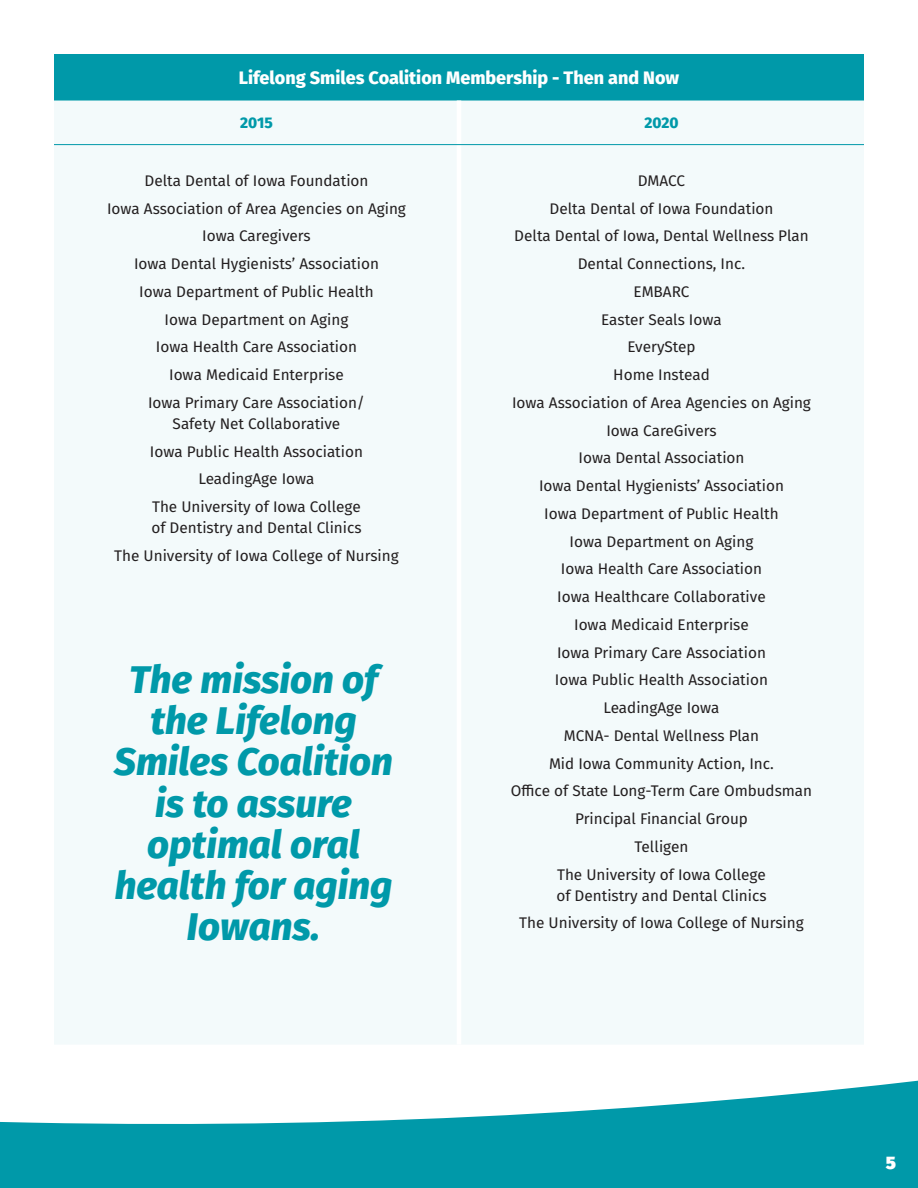
<style>
.page{position:relative;width:918px;height:1188px;background:#fff}
.page>*{position:absolute;margin:0;border:0;box-sizing:border-box;transform-origin:0 0}
.Callout{font:italic 800 38.4px/41.1px "Fira Sans";color:#0099a9;text-align:center}
.Subhead_1{font:800 18px "Fira Sans";color:#fff}
.t1{font:900 18px "Fira Sans";color:#fff}
.Body_copy{font:15.3px/21px "Fira Sans";color:#231f20}
.Body_copy-2{font:800 15.3px "Fira Sans";color:#0099a9}
</style>
<div class="page">
<svg style="left:0;top:1080px;width:918px;height:108px;fill:#0099a9"></svg>
<div style="left:54px;top:54px;width:810px;height:47px;background:#0099a9"></div>
<div style="left:54px;top:101px;width:810px;height:943px;background:#f3fafb"></div>
<hr style="left:457px;top:101px;width:4px;height:43px;background:#fff">
<hr style="left:457px;top:145px;width:4px;height:900px;background:#fff">
<hr style="left:54px;top:144px;width:405px;height:1px;background:#0099a9">
<hr style="left:459px;top:144px;width:405px;height:1px;background:#0099a9">
<p class="Subhead_1" style="left:239px;top:62px;width:442px">Lifelong Smiles Coalition Membership - Then and Now</p>
<p class="Body_copy-2" style="left:240px;top:110px;width:34px">2015</p>
<p class="Body_copy-2" style="left:644px;top:110px;width:36px">2020</p>
<p class="Body_copy" style="left:144px;top:170px;width:226px">Delta Dental of Iowa Foundation</p>
<p class="Body_copy" style="left:107px;top:197px;width:300px">Iowa Association of Area Agencies on Aging</p>
<p class="Body_copy" style="left:202px;top:225px;width:110px">Iowa Caregivers</p>
<p class="Body_copy" style="left:134px;top:253px;width:246px">Iowa Dental Hygienists’ Association</p>
<p class="Body_copy" style="left:139px;top:281px;width:236px">Iowa Department of Public Health</p>
<p class="Body_copy" style="left:165px;top:308px;width:185px">Iowa Department on Aging</p>
<p class="Body_copy" style="left:156px;top:336px;width:203px">Iowa Health Care Association</p>
<p class="Body_copy" style="left:169px;top:364px;width:176px">Iowa Medicaid Enterprise</p>
<p class="Body_copy" style="left:148px;top:392px;width:218px;text-align:center">Iowa Primary Care Association/<br>Safety Net Collaborative</p>
<p class="Body_copy" style="left:150px;top:440px;width:215px">Iowa Public Health Association</p>
<p class="Body_copy" style="left:198px;top:468px;width:118px">LeadingAge Iowa</p>
<p class="Body_copy" style="left:151px;top:496px;width:212px">The University of Iowa College of Dentistry and Dental Clinics</p>
<p class="Body_copy" style="left:114px;top:545px;width:286px">The University of Iowa College of Nursing</p>
<p class="Callout" style="left:114px;top:656px;width:280px">The mission of the Lifelong<br>Smiles Coalition is to assure optimal oral health for aging<br>Iowans.</p>
<p class="Body_copy" style="left:638px;top:170px;width:49px">DMACC</p>
<p class="Body_copy" style="left:549px;top:197px;width:226px">Delta Dental of Iowa Foundation</p>
<p class="Body_copy" style="left:514px;top:225px;width:296px">Delta Dental of Iowa, Dental Wellness Plan</p>
<p class="Body_copy" style="left:578px;top:253px;width:169px">Dental Connections, Inc.</p>
<p class="Body_copy" style="left:633px;top:281px;width:58px">EMBARC</p>
<p class="Body_copy" style="left:601px;top:308px;width:122px">Easter Seals Iowa</p>
<p class="Body_copy" style="left:627px;top:336px;width:70px">EveryStep</p>
<p class="Body_copy" style="left:613px;top:364px;width:98px">Home Instead</p>
<p class="Body_copy" style="left:512px;top:392px;width:300px">Iowa Association of Area Agencies on Aging</p>
<p class="Body_copy" style="left:606px;top:419px;width:112px">Iowa CareGivers</p>
<p class="Body_copy" style="left:579px;top:447px;width:167px">Iowa Dental Association</p>
<p class="Body_copy" style="left:539px;top:475px;width:246px">Iowa Dental Hygienists’ Association</p>
<p class="Body_copy" style="left:544px;top:503px;width:236px">Iowa Department of Public Health</p>
<p class="Body_copy" style="left:570px;top:530px;width:185px">Iowa Department on Aging</p>
<p class="Body_copy" style="left:561px;top:558px;width:203px">Iowa Health Care Association</p>
<p class="Body_copy" style="left:557px;top:586px;width:210px">Iowa Healthcare Collaborative</p>
<p class="Body_copy" style="left:574px;top:614px;width:176px">Iowa Medicaid Enterprise</p>
<p class="Body_copy" style="left:557px;top:641px;width:210px">Iowa Primary Care Association</p>
<p class="Body_copy" style="left:555px;top:669px;width:215px">Iowa Public Health Association</p>
<p class="Body_copy" style="left:603px;top:697px;width:118px">LeadingAge Iowa</p>
<p class="Body_copy" style="left:564px;top:725px;width:197px">MCNA- Dental Wellness Plan</p>
<p class="Body_copy" style="left:549px;top:752px;width:226px">Mid Iowa Community Action, Inc.</p>
<p class="Body_copy" style="left:511px;top:780px;width:303px">Office of State Long-Term Care Ombudsman</p>
<p class="Body_copy" style="left:575px;top:808px;width:174px">Principal Financial Group</p>
<p class="Body_copy" style="left:634px;top:836px;width:56px">Telligen</p>
<p class="Body_copy" style="left:556px;top:863px;width:212px">The University of Iowa College of Dentistry and Dental Clinics</p>
<p class="Body_copy" style="left:519px;top:912px;width:286px">The University of Iowa College of Nursing</p>
<p class="t1" style="left:886px;top:1147px;width:12px">5</p>
</div>
